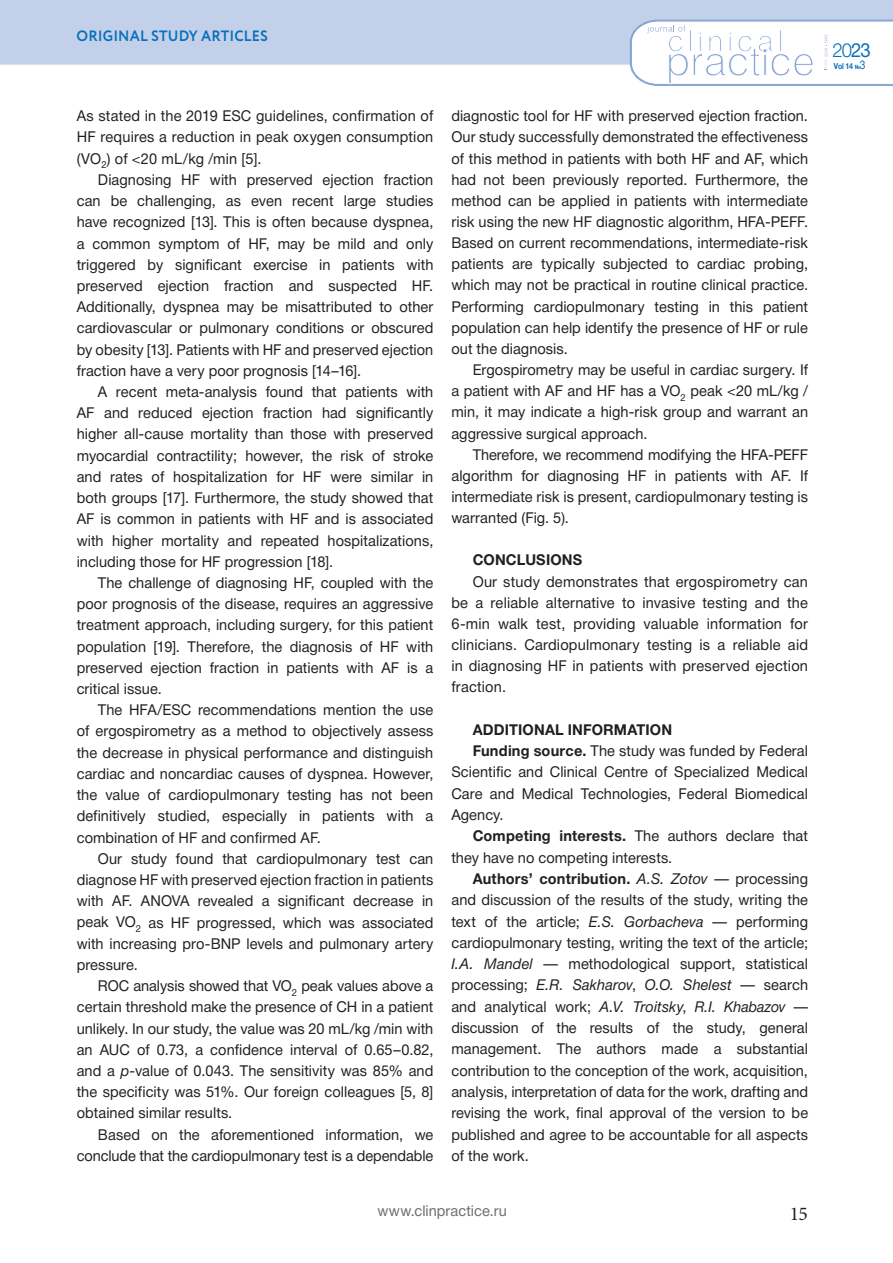
<style>
.page{position:relative;width:893px;height:1263px;background:#fff}
.page>*{position:absolute;margin:0;border:0;box-sizing:border-box;transform-origin:0 0}
.t1{font:300 19.5px "Helvetica Neue Cyr";color:#0970b9;scale:.95 1}
.t2{font:19.5px "Minion Pro";color:#231f20}
.t3{font:15px/21.1px "Helvetica Neue Cyr";letter-spacing:.005em;color:#231f20;text-align:justify}
.t4{font:italic 15px "Helvetica Neue Cyr";letter-spacing:.005em;color:#231f20}
.t5{font:700 15px "Helvetica Neue Cyr";letter-spacing:.01em;color:#231f20}
.t6{font:15px "Helvetica Neue Cyr";letter-spacing:.005em;color:#231f20;scale:.95 1}
.t7{font:700 15px "Circe";letter-spacing:.01em;color:#0970b9;scale:.95 1}
.t8{font:15px "Helvetica Neue Cyr";letter-spacing:.005em;color:#6c6d70}
.t9{font:700 8.25px "Helvetica Neue Cyr";color:#0970b9;scale:.85 1}
.s1{font-style:italic}
.s2{font-weight:700}
.s3{font-weight:400;font-style:italic}
.s4{font-weight:400}
.s5{font-style:normal}
.s6{font-size:6px}
.s7{font-weight:400;font-size:12px}
</style>
<div class="page">
<div style="left:0;top:0;width:893px;height:65px;background:#c3d0e9"></div>
<svg style="left:630px;top:20px;width:263px;height:66px"></svg>
<p class="t7" style="left:77px;top:26px;width:203px">ORIGINAL STUDY ARTICLES</p>
<p class="t3" style="left:77px;top:106px;width:358px">As stated in the 2019 ESC guidelines, confirmation of HF requires a reduction in peak oxygen consumption (VO<sub>2</sub>) of &lt;20 mL/kg /min [5].</p>
<p class="t3" style="left:77px;top:169px;width:358px;text-indent:21px">Diagnosing HF with preserved ejection fraction can be challenging, as even recent large studies have recognized [13]. This is often because dyspnea, a common symptom of HF, may be mild and only triggered by significant exercise in patients with preserved ejection fraction and suspected HF.<br>Additionally, dyspnea may be misattributed to other cardiovascular or pulmonary conditions or obscured by obesity [13]. Patients with HF and preserved ejection fraction have a very poor prognosis [14–16].</p>
<p class="t3" style="left:77px;top:381px;width:358px;text-indent:21px">A recent meta-analysis found that patients with AF and reduced ejection fraction had significantly higher all-cause mortality than those with preserved myocardial contractility; however, the risk of stroke and rates of hospitalization for HF were similar in both groups [17]. Furthermore, the study showed that AF is common in patients with HF and is associated with higher mortality and repeated hospitalizations, including those for HF progression [18].</p>
<p class="t3" style="left:77px;top:572px;width:358px;text-indent:21px">The challenge of diagnosing HF, coupled with the poor prognosis of the disease, requires an aggressive treatment approach, including surgery, for this patient population [19]. Therefore, the diagnosis of HF with preserved ejection fraction in patients with AF is a critical issue.</p>
<p class="t3" style="left:77px;top:699px;width:358px;text-indent:21px">The HFA/ESC recommendations mention the use of ergospirometry as a method to objectively assess the decrease in physical performance and distinguish cardiac and noncardiac causes of dyspnea. However, the value of cardiopulmonary testing has not been definitively studied, especially in patients with a combination of HF and confirmed AF.</p>
<p class="t3" style="left:77px;top:848px;width:358px;text-indent:21px">Our study found that cardiopulmonary test can diagnose HF with preserved ejection fraction in patients with AF. ANOVA revealed a significant decrease in peak VO<sub>2</sub> as HF progressed, which was associated with increasing pro-BNP levels and pulmonary artery pressure.</p>
<p class="t3" style="left:77px;top:975px;width:358px;text-indent:21px">ROC analysis showed that VO<sub>2</sub> peak values above a certain threshold make the presence of CH in a patient unlikely. In our study, the value was 20 mL/kg /min with an AUC of 0.73, a confidence interval of 0.65–0.82, and a <span class="s1">p</span>-value of 0.043. The sensitivity was 85% and the specificity was 51%. Our foreign colleagues [5, 8] obtained similar results.</p>
<p class="t3" style="left:77px;top:1124px;width:358px;text-align:right">Based on the aforementioned information, we conclude that the cardiopulmonary test is a dependable</p>
<p class="t3" style="left:451px;top:106px;width:358px">diagnostic tool for HF with preserved ejection fraction.<br>Our study successfully demonstrated the effectiveness of this method in patients with both HF and AF, which had not been previously reported. Furthermore, the method can be applied in patients with intermediate risk using the new HF diagnostic algorithm, HFA-PEFF.<br>Based on current recommendations, intermediate-risk patients are typically subjected to cardiac probing, which may not be practical in routine clinical practice.<br>Performing cardiopulmonary testing in this patient population can help identify the presence of HF or rule out the diagnosis.</p>
<p class="t3" style="left:451px;top:359px;width:358px;text-indent:21px">Ergospirometry may be useful in cardiac surgery. If a patient with AF and HF has a VO<sub>2</sub> peak &lt;20 mL/kg / min, it may indicate a high-risk group and warrant an aggressive surgical approach.</p>
<p class="t3" style="left:451px;top:444px;width:358px;text-indent:21px">Therefore, we recommend modifying the HFA-PEFF algorithm for diagnosing HF in patients with AF. If intermediate risk is present, cardiopulmonary testing is warranted (Fig. 5).</p>
<p class="t5" style="left:473px;top:552px;width:111px">CONCLUSIONS</p>
<p class="t3" style="left:451px;top:571px;width:358px;text-indent:21px">Our study demonstrates that ergospirometry can be a reliable alternative to invasive testing and the 6-min walk test, providing valuable information for clinicians. Cardiopulmonary testing is a reliable aid in diagnosing HF in patients with preserved ejection fraction.</p>
<p class="t5" style="left:473px;top:721px;width:201px">ADDITIONAL INFORMATION</p>
<p class="t3" style="left:473px;top:740px;width:337px"><span class="s2">Funding source.</span> The study was funded by Federal</p>
<p class="t3" style="left:451px;top:762px;width:358px">Scientific and Clinical Centre of Specialized Medical</p>
<p class="t3" style="left:451px;top:783px;width:358px">Care and Medical Technologies, Federal Biomedical</p>
<p class="t3" style="left:451px;top:804px;width:54px">Agency.</p>
<p class="t3" style="left:473px;top:826px;width:337px"><span class="s2">Competing interests.</span> The authors declare that</p>
<p class="t3" style="left:451px;top:847px;width:222px">they have no competing interests.</p>
<p class="t5" style="left:473px;top:870px;width:337px">Authors’ contribution. <span class="s3">A.S. Zotov</span> <span class="s4">— processing</span></p>
<p class="t3" style="left:451px;top:889px;width:358px">and discussion of the results of the study, writing the</p>
<p class="t3" style="left:451px;top:911px;width:358px">text of the article; <span class="s1">E.S. Gorbacheva</span> — performing</p>
<p class="t3" style="left:451px;top:932px;width:358px">cardiopulmonary testing, writing the text of the article;</p>
<p class="t3" style="left:451px;top:953px;width:358px"><span class="s1">I.A. Mandel</span> — methodological support, statistical</p>
<p class="t4" style="left:451px;top:977px;width:358px"><span class="s5">processing;</span> E.R. Sakharov<span class="s5">,</span> O.O. Shelest <span class="s5">— search</span></p>
<p class="t4" style="left:451px;top:998px;width:358px"><span class="s5">and analytical work;</span> A.V. Troitsky<span class="s5">,</span> R.I. Khabazov <span class="s5">—</span></p>
<p class="t6" style="left:451px;top:1019px;width:377px">discussion of the results of the study, general</p>
<p class="t3" style="left:451px;top:1039px;width:358px">management. The authors made a substantial</p>
<p class="t3" style="left:451px;top:1060px;width:358px">contribution to the conception of the work, acquisition,</p>
<p class="t3" style="left:451px;top:1081px;width:358px">analysis, interpretation of data for the work, drafting and</p>
<p class="t3" style="left:451px;top:1102px;width:358px">revising the work, final approval of the version to be</p>
<p class="t3" style="left:451px;top:1124px;width:358px">published and agree to be accountable for all aspects</p>
<p class="t3" style="left:451px;top:1145px;width:79px">of the work.</p>
<p class="t8" style="left:377px;top:1203px;width:131px">www.clinpractice.ru</p>
<h1 class="t2" style="left:790px;top:1200px;width:20px">15</h1>
<h1 class="t1" style="left:832px;top:39px;width:42px">20<span class="s4">23</span></h1>
<p class="t9" style="left:834px;top:62px;width:39px">Vol 14 <span class="s6">№</span><span class="s7">3</span></p>
</div>
